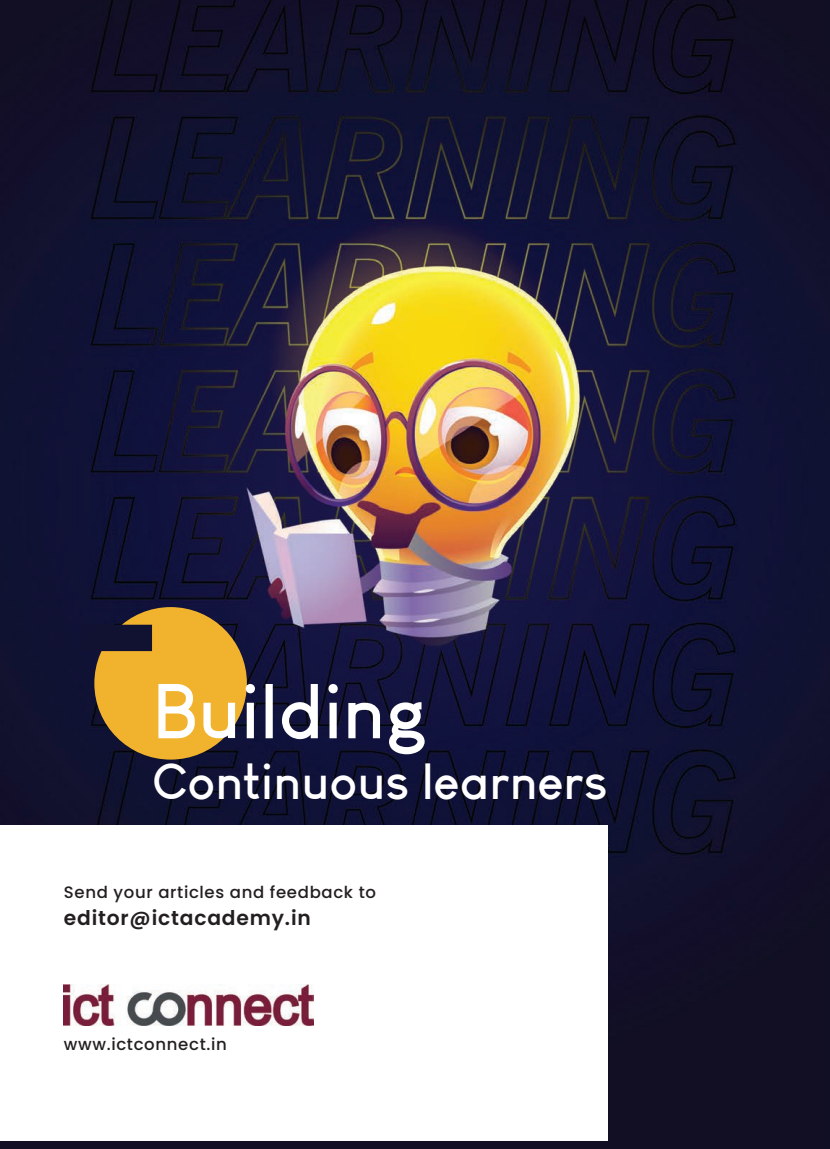
<style>
.page{position:relative;width:830px;height:1149px;background:#fff}
.page>*{position:absolute;margin:0;border:0;box-sizing:border-box;transform-origin:0 0}
.t1{font:700 75.9px "Louis George Cafe";color:#fff}
.t2{font:700 49.8px "Louis George Cafe";color:#fff}
.t3{font:600 20.25px "Poppins";letter-spacing:.04em;color:#231f20}
.t4{font:500 16.5px "Poppins";letter-spacing:.04em;color:#231f20}
</style>
<div class="page">
<img style="left:0;top:0;width:829px;height:1148px">
<div style="left:0;top:825px;width:607px;height:315px;background:#fff"></div>
<div style="left:94px;top:607px;width:153px;height:152px;background:#f1b32e;border-radius:50%"></div>
<div style="left:81px;top:624px;width:71px;height:27px;background:#111232"></div>
<img style="left:64px;top:984px;width:249px;height:40px">
<h1 class="t1" style="left:152px;top:662px;width:278px">Building</h1>
<h2 class="t2" style="left:152px;top:749px;width:457px">Continuous learners</h2>
<p class="t4" style="left:64px;top:882px;width:313px">Send your articles and feedback to</p>
<p class="t3" style="left:64px;top:905px;width:248px">editor@ictacademy.in</p>
<p class="t4" style="left:64px;top:1033px;width:164px">www.ictconnect.in</p>
</div>
